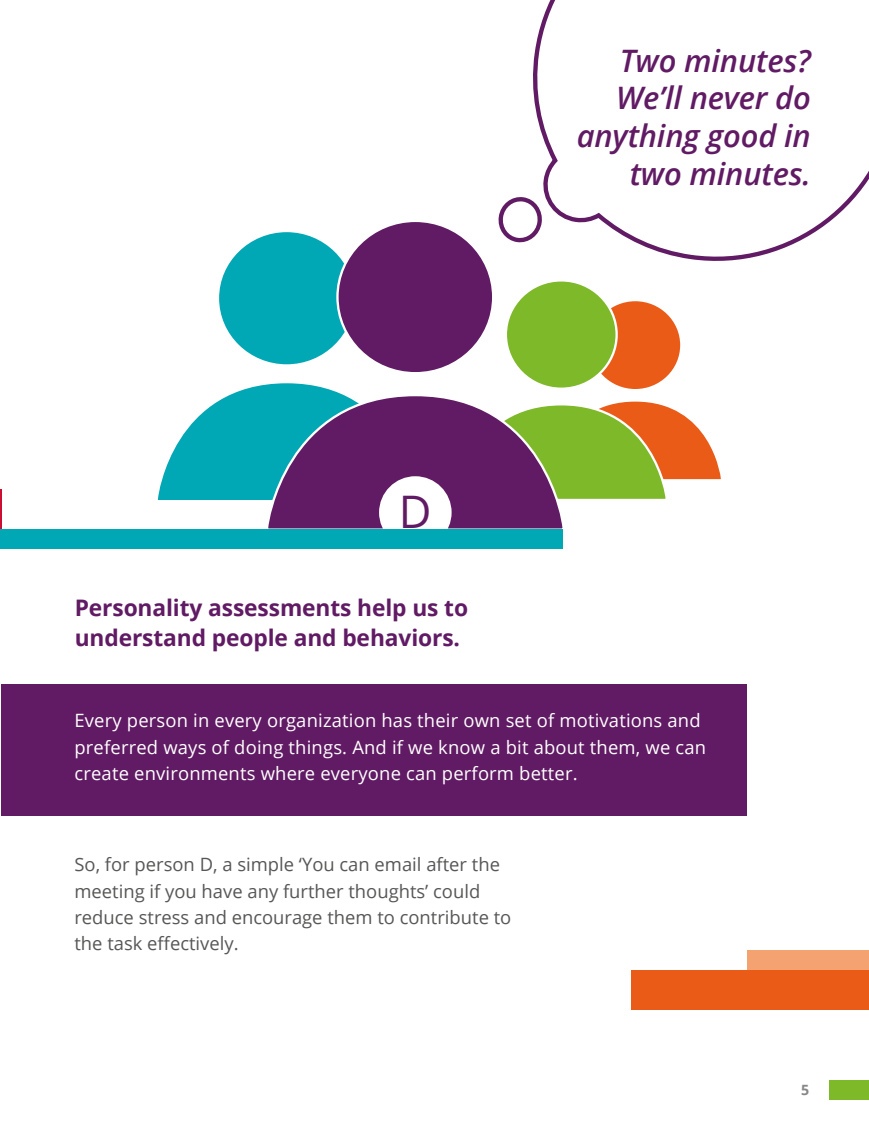
<style>
.page{position:relative;width:869px;height:1141px;background:#fff}
.page>*{position:absolute;margin:0;border:0;box-sizing:border-box;transform-origin:0 0}
.t1{font:44.8px "Open Sans";color:#611a64}
.t2{font:italic 600 30.97px/37.8px "Open Sans";letter-spacing:-.005em;color:#611a64;text-align:right}
.t3{font:700 22.75px/29.8px "Open Sans";letter-spacing:-.005em;color:#611a64}
.t4{font:18.38px/26.2px "Open Sans";letter-spacing:.01em;color:#fff}
.t5{font:18.38px/26.2px "Open Sans";color:#575756}
.t6{font:700 14.17px "Open Sans";color:#878787}
</style>
<div class="page">
<div style="left:828px;top:1080px;width:40px;height:20px;background:#7db928"></div>
<div style="left:1px;top:685px;width:745px;height:131px;background:#611a64"></div>
<svg style="left:669px;top:316px;width:51px;height:163px"></svg>
<svg style="left:566px;top:281px;width:103px;height:218px"></svg>
<svg style="left:498px;top:0;width:370px;height:261px"></svg>
<hr style="left:0;top:489px;width:1px;height:40px;background:#cc0f35">
<div style="left:631px;top:970px;width:237px;height:39px;background:#ea5b18"></div>
<div style="left:746px;top:950px;width:122px;height:20px;background:#f5a271"></div>
<svg style="left:158px;top:236px;width:106px;height:264px"></svg>
<svg style="left:264px;top:219px;width:302px;height:313px"></svg>
<div style="left:379px;top:476px;width:72px;height:73px;background:#fff;border-radius:50%"></div>
<div style="left:0;top:529px;width:562px;height:20px;background:#00a8b5"></div>
<h2 class="t2" style="left:576px;top:41px;width:235px">Two minutes?<br>We’ll never do anything good in two minutes.</h2>
<h1 class="t1" style="left:399px;top:481px;width:34px">D</h1>
<p class="t3" style="left:75px;top:592px;width:395px">Personality assessments help us to understand people and behaviors.</p>
<p class="t4" style="left:74px;top:707px;width:633px">Every person in every organization has their own set of motivations and preferred ways of doing things. And if we know a bit about them, we can create environments where everyone can perform better.</p>
<p class="t5" style="left:74px;top:851px;width:438px">So, for person D, a simple ‘You can email after the meeting if you have any further thoughts’ could reduce stress and encourage them to contribute to the task effectively.</p>
<p class="t6" style="left:800px;top:1080px;width:10px">5</p>
</div>
